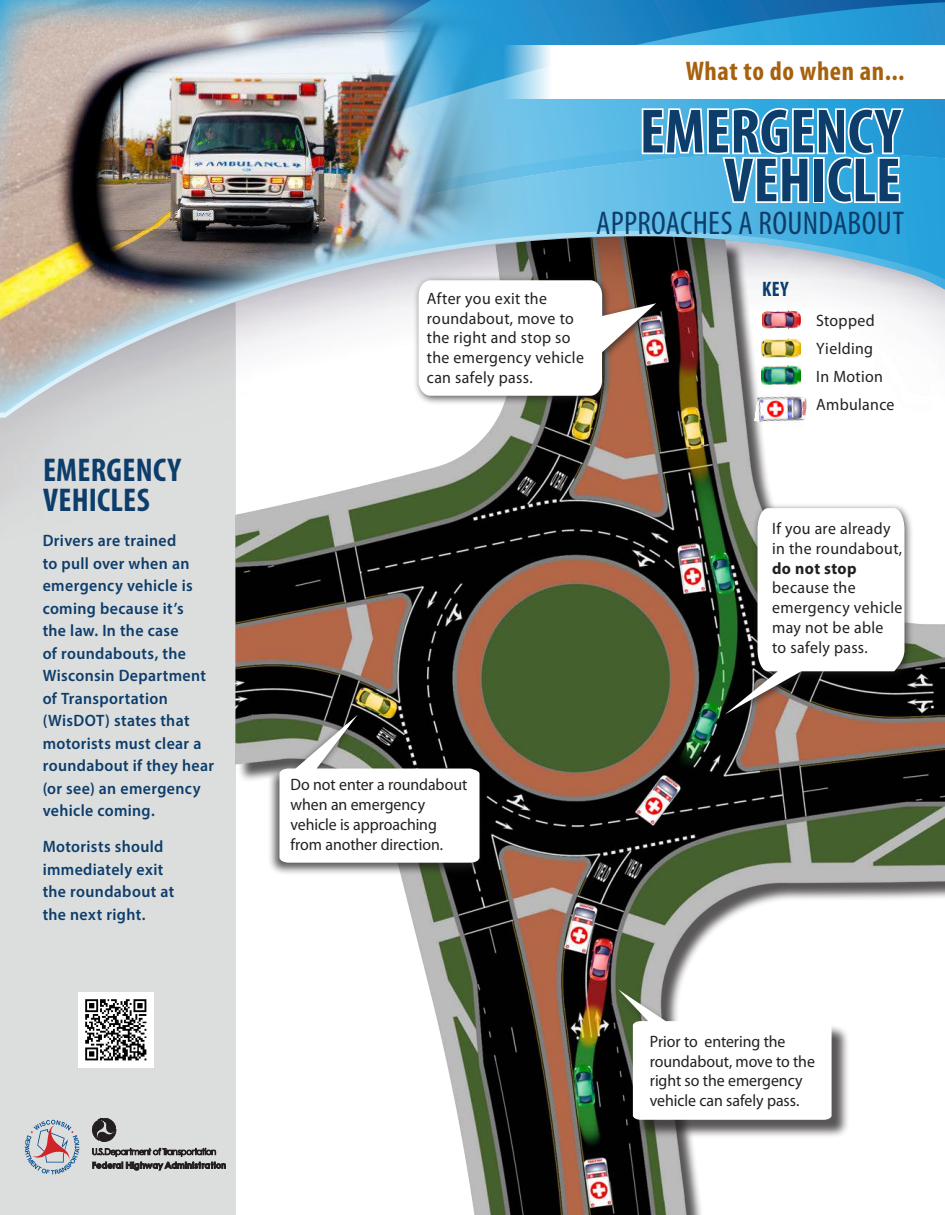
<style>
.page{position:relative;width:945px;height:1215px;background:#fff}
.page>*{position:absolute;margin:0;border:0;box-sizing:border-box;transform-origin:0 0}
.Body_Subhead{font:700 condensed 63px "Myriad Pro";letter-spacing:.005em;color:#0d3d6b}
.Body_Subhead-2{font:condensed 33px "Myriad Pro";letter-spacing:.01em;color:#0d3d6b}
.subhead{font:700 condensed 33px/30px "Myriad Pro";letter-spacing:.01em;color:#0d3d6b}
.Body_Subhead-3{font:700 condensed 27px "Myriad Pro";letter-spacing:.02em;color:#a6610c}
.t1{font:700 condensed 21px "Myriad Pro";color:#0d3d6b;scale:.96 1}
.t2{font:600 16.5px/22.5px "Myriad Pro";letter-spacing:.025em;color:#0d3d6b;scale:.96 1}
.t3{font:16.5px/19.8px "Myriad Pro";letter-spacing:.015em;color:#231f20;scale:.96 1}
.t4{font:16.5px/19.8px "Myriad Pro";letter-spacing:-.005em;color:#231f20;scale:.96 1}
.s1{font-weight:700}
</style>
<div class="page">
<div style="left:0;top:268px;width:236px;height:947px;background:#dcdedd"></div>
<svg style="left:612px;top:2px;width:333px;height:127px;background:#2591cd"></svg>
<svg style="left:612px;top:129px;width:333px;height:107px;background:#44afe0"></svg>
<div style="left:238px;top:239px;width:707px;height:976px;background:#231f20;opacity:.75"></div>
<img style="left:612px;top:236px;width:333px;height:68px">
<svg style="left:640px;top:106px;width:266px;height:99px"></svg>
<img style="left:0;top:0;width:612px;height:423px">
<div style="left:413px;top:274px;width:251px;height:132px;background:#231f20;opacity:.75"></div>
<svg style="left:419px;top:280px;width:237px;height:116px"></svg>
<div style="left:721px;top:502px;width:193px;height:221px;background:#231f20;opacity:.75"></div>
<svg style="left:725px;top:508px;width:179px;height:206px"></svg>
<div style="left:622px;top:993px;width:228px;height:146px;background:#231f20;opacity:.75"></div>
<svg style="left:618px;top:990px;width:214px;height:130px"></svg>
<div style="left:486px;top:45px;width:459px;height:54px;background:#fff"></div>
<svg style="left:25px;top:1120px;width:54px;height:54px"></svg>
<svg style="left:92px;top:1148px;width:134px;height:22px"></svg>
<svg style="left:92px;top:1118px;width:24px;height:24px"></svg>
<div style="left:267px;top:714px;width:217px;height:162px;background:#231f20;opacity:.75"></div>
<svg style="left:278px;top:704px;width:203px;height:160px"></svg>
<img style="left:762px;top:310px;width:38px;height:18px">
<img style="left:762px;top:365px;width:38px;height:19px">
<img style="left:762px;top:338px;width:39px;height:19px">
<img style="left:754px;top:391px;width:54px;height:37px">
<img style="left:78px;top:992px;width:76px;height:76px">
<p class="subhead" style="left:43px;top:454px;width:139px">EMERGENCY<br>VEHICLES</p>
<p class="t2" style="left:43px;top:529px;width:180px">Drivers are trained<br>to pull over when an emergency vehicle is coming because it’s<br>the law. In the case<br>of roundabouts, the<br>Wisconsin Department of Transportation (WisDOT) states that motorists must clear a roundabout if they hear (or see) an emergency vehicle coming.</p>
<p class="t2" style="left:43px;top:835px;width:139px">Motorists should immediately exit the roundabout at the next right.</p>
<p class="Body_Subhead-3" style="left:686px;top:54px;width:220px">What to do when an...</p>
<p class="Body_Subhead" style="left:640px;top:92px;width:262px">EMERGENCY</p>
<p class="Body_Subhead" style="left:725px;top:141px;width:178px">VEHICLE</p>
<p class="Body_Subhead-2" style="left:596px;top:203px;width:309px">APPROACHES A ROUNDABOUT</p>
<p class="t3" style="left:427px;top:288px;width:165px">After you exit the roundabout, move to the right and stop so the emergency vehicle can safely pass.</p>
<p class="t1" style="left:762px;top:276px;width:29px">KEY</p>
<p class="t3" style="left:816px;top:311px;width:63px">Stopped</p>
<p class="t3" style="left:816px;top:338px;width:61px">Yielding</p>
<p class="t3" style="left:816px;top:366px;width:71px">In Motion</p>
<p class="t3" style="left:816px;top:394px;width:83px">Ambulance</p>
<p class="t3" style="left:772px;top:518px;width:137px">If you are already in the roundabout, <span class="s1">do not stop </span>because the emergency vehicle may not be able<br>to safely pass.</p>
<p class="t3" style="left:291px;top:774px;width:186px">Do not enter a roundabout when an emergency vehicle is approaching from another direction.</p>
<p class="t4" style="left:650px;top:1031px;width:173px">Prior to entering the roundabout, move to the right so the emergency vehicle can safely pass.</p>
</div>
